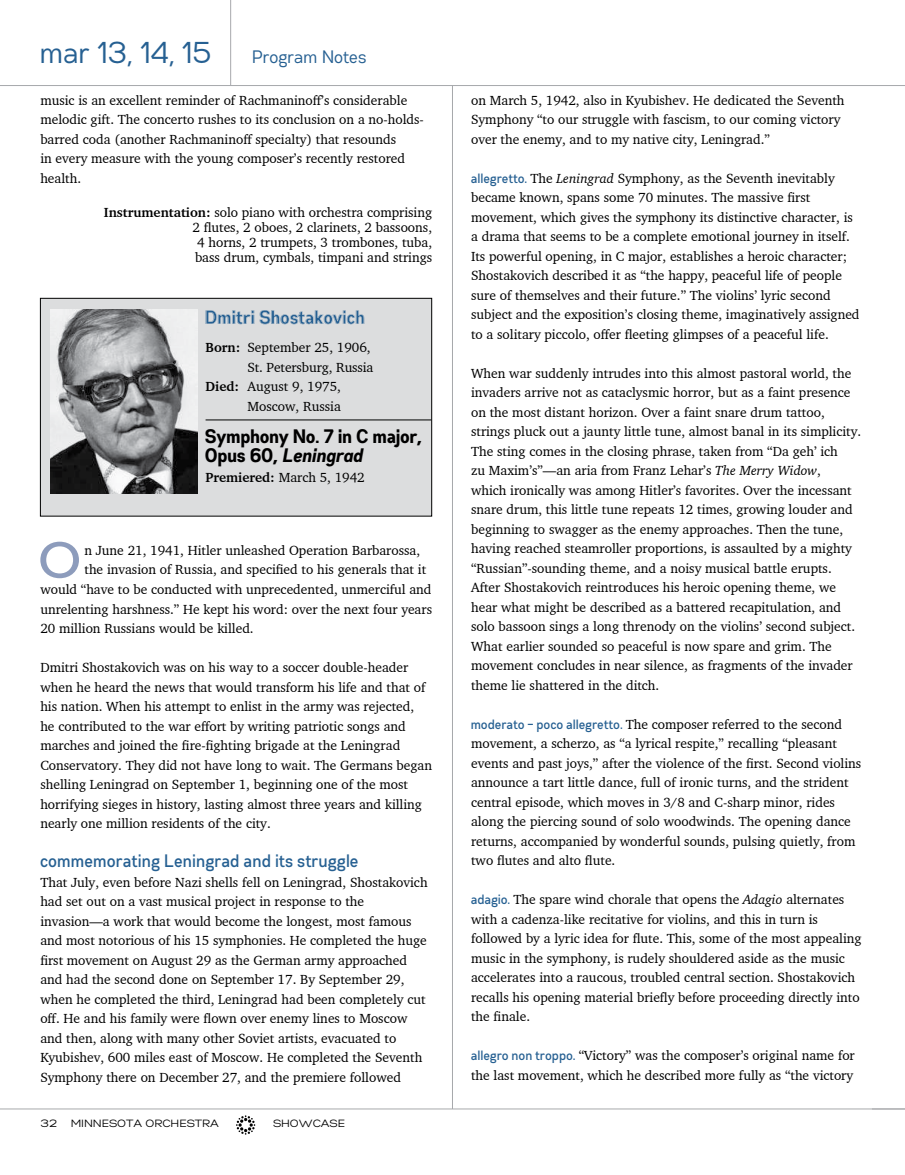
<style>
.page{position:relative;width:905px;height:1175px;background:#fff}
.page>*{position:absolute;margin:0;border:0;box-sizing:border-box;transform-origin:0 0}
.t1{font:73.5px "Gabriel Orchestra Normal";color:#8d9cbc}
.t2{font:30px "Gabriel Orchestra Cond Normal";color:#266092}
.t3{font:700 19.5px "Gabriel Orchestra Cond";color:#000}
.t4{font:700 19.5px "Gabriel Orchestra Cond";color:#266092}
.t5{font:19.5px "Gabriel Orchestra Cond Bold It";color:#000}
.t6{font:500 18px "Gabriel Orchestra Cond";color:#266092}
.t7{font:18px "Gabriel Orchestra Cond Normal";color:#266092}
.t8{font:13.5px/19.5px "Charter BT Pro";color:#000}
.t9{font:10.5px "Gabriel Orchestra Normal";color:#000}
.s1{font-weight:700}
.s2{font-family:"Gabriel Orchestra Cond";font-weight:700}
.s3{font-family:"Gabriel Orchestra Cond";font-weight:500;color:#266092}
.s4{font-style:italic}
</style>
<div class="page">
<hr style="left:0;top:1108px;width:904px;height:1px;background:#a7a9ac">
<svg style="left:236px;top:1115px;width:19px;height:19px"></svg>
<hr style="left:0;top:85px;width:904px;height:1px;background:#a7a9ac">
<hr style="left:230px;top:0;width:1px;height:85px;background:#a7a9ac">
<hr style="left:452px;top:86px;width:1px;height:1022px;background:#a7a9ac">
<div style="left:40px;top:298px;width:391px;height:218px;background:#dcddde"></div>
<div style="left:40px;top:298px;width:392px;height:218px;border:1px solid #000"></div>
<img style="left:50px;top:309px;width:147px;height:185px">
<hr style="left:205px;top:419px;width:226px;height:1px;background:#000">
<h2 class="t2" style="left:41px;top:35px;width:173px">mar 13, 14, 15</h2>
<h3 class="t7" style="left:252px;top:46px;width:116px">Program Notes</h3>
<p class="t8" style="left:40px;top:90px;width:385px">music is an excellent reminder of Rachmaninoff’s considerable melodic gift. The concerto rushes to its conclusion on a no-holds&shy;barred coda (another Rachmaninoff specialty) that resounds<br>in every measure with the young composer’s recently restored health.</p>
<p class="t8" style="left:104px;top:205px;width:329px;line-height:15px;text-align:right"><span class="s1">Instrumentation:</span> solo piano with orchestra comprising 2 flutes, 2 oboes, 2 clarinets, 2 bassoons,<br>4 horns, 2 trumpets, 3 trombones, tuba,<br>bass drum, cymbals, timpani and strings</p>
<h3 class="t4" style="left:205px;top:306px;width:161px">Dmitri Shostakovich</h3>
<p class="t8" style="left:205px;top:338px;width:167px"><span class="s1">Born:</span> September 25, 1906,</p>
<p class="t8" style="left:247px;top:357px;width:127px">St. Petersburg, Russia</p>
<p class="t8" style="left:205px;top:377px;width:137px"><span class="s1">Died:</span> August 9, 1975,</p>
<p class="t8" style="left:247px;top:396px;width:95px">Moscow, Russia</p>
<h3 class="t3" style="left:205px;top:424px;width:218px">Symphony No. 7 in C major,</h3>
<h3 class="t5" style="left:205px;top:444px;width:159px"><span class="s2">Opus 60,</span> Leningrad</h3>
<p class="t8" style="left:205px;top:467px;width:161px"><span class="s1">Premiered:</span> March 5, 1942</p>
<h1 class="t1" style="left:37px;top:509px;width:47px">o</h1>
<p class="t8" style="left:84px;top:540px;width:337px">n June 21, 1941, Hitler unleashed Operation Barbarossa,</p>
<p class="t8" style="left:84px;top:560px;width:343px">the invasion of Russia, and specified to his generals that it</p>
<p class="t8" style="left:40px;top:579px;width:393px">would “have to be conducted with unprecedented, unmerciful and</p>
<p class="t8" style="left:40px;top:599px;width:393px">unrelenting harshness.” He kept his word: over the next four years</p>
<p class="t8" style="left:40px;top:618px;width:215px">20 million Russians would be killed.</p>
<p class="t8" style="left:40px;top:657px;width:393px">Dmitri Shostakovich was on his way to a soccer double-header when he heard the news that would transform his life and that of his nation. When his attempt to enlist in the army was rejected,<br>he contributed to the war effort by writing patriotic songs and marches and joined the fire-fighting brigade at the Leningrad Conservatory. They did not have long to wait. The Germans began shelling Leningrad on September 1, beginning one of the most horrifying sieges in history, lasting almost three years and killing nearly one million residents of the city.</p>
<h3 class="t6" style="left:40px;top:850px;width:320px">commemorating Leningrad and its struggle</h3>
<p class="t8" style="left:40px;top:872px;width:389px">That July, even before Nazi shells fell on Leningrad, Shostakovich had set out on a vast musical project in response to the invasion—a work that would become the longest, most famous and most notorious of his 15 symphonies. He completed the huge first movement on August 29 as the German army approached and had the second done on September 17. By September 29, when he completed the third, Leningrad had been completely cut off. He and his family were flown over enemy lines to Moscow and then, along with many other Soviet artists, evacuated to Kyubishev, 600 miles east of Moscow. He completed the Seventh Symphony there on December 27, and the premiere followed</p>
<p class="t9" style="left:41px;top:1117px;width:18px">32</p>
<p class="t9" style="left:71px;top:1117px;width:150px">MINNESOTA ORCHESTRA</p>
<p class="t9" style="left:273px;top:1117px;width:74px">SHOWCASE</p>
<p class="t8" style="left:471px;top:90px;width:375px">on March 5, 1942, also in Kyubishev. He dedicated the Seventh<br>Symphony “to our struggle with fascism, to our coming victory over the enemy, and to my native city, Leningrad.”</p>
<p class="t8" style="left:471px;top:168px;width:390px"><span class="s3">allegretto.</span> The <span class="s4">Leningrad</span> Symphony, as the Seventh inevitably became known, spans some 70 minutes. The massive first movement, which gives the symphony its distinctive character, is a drama that seems to be a complete emotional journey in itself.<br>Its powerful opening, in C major, establishes a heroic character; Shostakovich described it as “the happy, peaceful life of people sure of themselves and their future.” The violins’ lyric second subject and the exposition’s closing theme, imaginatively assigned to a solitary piccolo, offer fleeting glimpses of a peaceful life.</p>
<p class="t8" style="left:471px;top:363px;width:391px">When war suddenly intrudes into this almost pastoral world, the invaders arrive not as cataclysmic horror, but as a faint presence on the most distant horizon. Over a faint snare drum tattoo, strings pluck out a jaunty little tune, almost banal in its simplicity.<br>The sting comes in the closing phrase, taken from “Da geh’ ich<br>zu Maxim’s”—an aria from Franz Lehar’s <span class="s4">The Merry Widow</span>,<br>which ironically was among Hitler’s favorites. Over the incessant snare drum, this little tune repeats 12 times, growing louder and beginning to swagger as the enemy approaches. Then the tune, having reached steamroller proportions, is assaulted by a mighty “Russian”-sounding theme, and a noisy musical battle erupts.<br>After Shostakovich reintroduces his heroic opening theme, we hear what might be described as a battered recapitulation, and solo bassoon sings a long threnody on the violins’ second subject.<br>What earlier sounded so peaceful is now spare and grim. The movement concludes in near silence, as fragments of the invader theme lie shattered in the ditch.</p>
<p class="t8" style="left:471px;top:714px;width:392px"><span class="s3">moderato – poco allegretto.</span> The composer referred to the second movement, a scherzo, as “a lyrical respite,” recalling “pleasant events and past joys,” after the violence of the first. Second violins announce a tart little dance, full of ironic turns, and the strident central episode, which moves in 3/8 and C-sharp minor, rides along the piercing sound of solo woodwinds. The opening dance returns, accompanied by wonderful sounds, pulsing quietly, from two flutes and alto flute.</p>
<p class="t8" style="left:471px;top:890px;width:392px"><span class="s3">adagio.</span> The spare wind chorale that opens the <span class="s4">Adagio</span> alternates with a cadenza-like recitative for violins, and this in turn is followed by a lyric idea for flute. This, some of the most appealing music in the symphony, is rudely shouldered aside as the music accelerates into a raucous, troubled central section. Shostakovich recalls his opening material briefly before proceeding directly into the finale.</p>
<p class="t8" style="left:471px;top:1046px;width:385px"><span class="s3">allegro non troppo.</span> “Victory” was the composer’s original name for the last movement, which he described more fully as “the victory</p>
</div>
